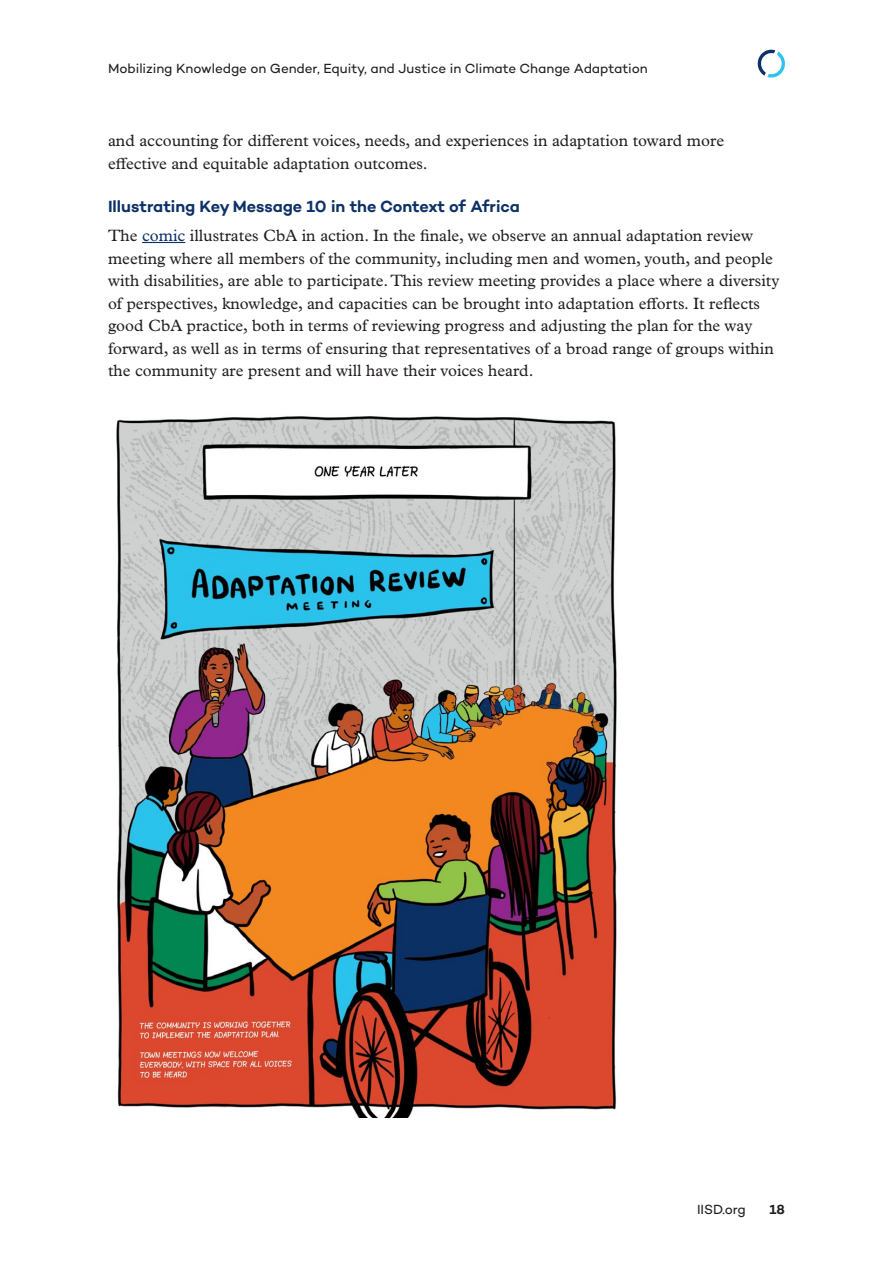
<style>
.page{position:relative;width:893px;height:1263px;background:#fff}
.page>*{position:absolute;margin:0;border:0;box-sizing:border-box;transform-origin:0 0}
.t1{font:16.5px/22.5px "Plantin MT Pro";color:#231f20}
.t2{font:600 16.5px "Campton";letter-spacing:-.005em;color:#0d3166}
.t3{font:13.5px "Campton";letter-spacing:-.005em;color:#231f20}
.t4{font:600 13.5px "Campton";color:#231f20}
.s1{color:#0d3166}
</style>
<div class="page">
<svg style="left:757px;top:49px;width:28px;height:29px"></svg>
<hr style="left:142px;top:242px;width:43px;height:1px;background:#0d3166">
<img style="left:116px;top:416px;width:501px;height:701px">
<p class="t3" style="left:108px;top:60px;width:541px">Mobilizing Knowledge on Gender, Equity, and Justice in Climate Change Adaptation</p>
<p class="t1" style="left:108px;top:130px;width:618px">and accounting for different voices, needs, and experiences in adaptation toward more effective and equitable adaptation outcomes.</p>
<h4 class="t2" style="left:108px;top:196px;width:413px">Illustrating Key Message 10 in the Context of Africa</h4>
<p class="t1" style="left:108px;top:224px;width:673px">The <span class="s1">comic</span> illustrates CbA in action. In the finale, we observe an annual adaptation review meeting where all members of the community, including men and women, youth, and people with disabilities, are able to participate. This review meeting provides a place where a diversity of perspectives, knowledge, and capacities can be brought into adaptation efforts. It reflects good CbA practice, both in terms of reviewing progress and adjusting the plan for the way forward, as well as in terms of ensuring that representatives of a broad range of groups within the community are present and will have their voices heard.</p>
<p class="t3" style="left:697px;top:1201px;width:50px">IISD.org</p>
<p class="t4" style="left:769px;top:1201px;width:17px">18</p>
</div>
